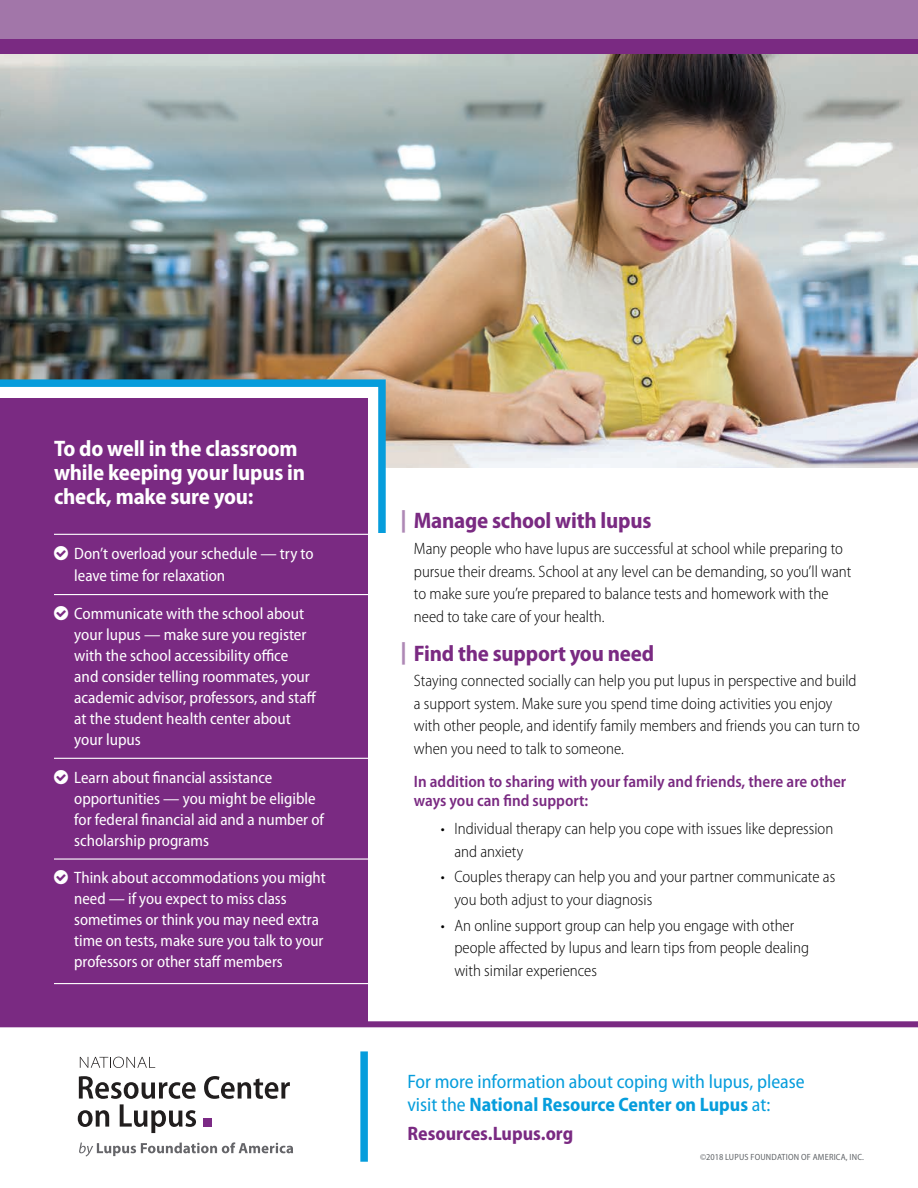
<style>
.page{position:relative;width:918px;height:1188px;background:#fff}
.page>*{position:absolute;margin:0;border:0;box-sizing:border-box;transform-origin:0 0}
.Text_Before_Bullet{font:700 semi-condensed 22.5px/24px "Myriad Pro";letter-spacing:-.01em;color:#fff}
.Subhead{font:700 semi-condensed 22.5px "Myriad Pro";letter-spacing:-.01em;color:#7a2a82}
.CTA{font:semi-condensed 19.5px/22.5px "Myriad Pro";color:#069ddc}
.URL{font:700 semi-condensed 19.5px "Myriad Pro";color:#7a2a82}
.t1{font:semi-condensed 16.5px/21px "Myriad Pro";color:#fff}
.Paragraph_Text{font:300 semi-condensed 16.5px/22.5px "Myriad Pro";color:#000}
.Last_Paragraph_Text{font:300 semi-condensed 16.5px/22.5px "Myriad Pro";color:#000}
.Text_Before_Bullet-2{font:600 semi-condensed 16.5px/19.5px "Myriad Pro";color:#7a2a82}
.Myriad_body_text{font:semi-condensed 9px "Myriad Pro";letter-spacing:.02em;color:#63666a}
.s1{font-weight:900;color:#ae88b5}
.s2{font-weight:700}
</style>
<div class="page">
<img style="left:0;top:54px;width:918px;height:414px">
<div style="left:0;top:1021px;width:918px;height:6px;background:#7a2a82"></div>
<div style="left:0;top:39px;width:918px;height:15px;background:#7a2a82"></div>
<div style="left:0;top:0;width:918px;height:39px;background:#a276a9"></div>
<svg style="left:0;top:380px;width:389px;height:153px"></svg>
<div style="left:0;top:399px;width:368px;height:626px;background:#7a2a82"></div>
<hr style="left:54px;top:534px;width:327px;height:1px;background:#fff">
<hr style="left:54px;top:594px;width:327px;height:1px;background:#fff">
<hr style="left:54px;top:758px;width:327px;height:1px;background:#fff">
<hr style="left:54px;top:858px;width:327px;height:2px;background:#fff">
<hr style="left:54px;top:983px;width:327px;height:1px;background:#fff">
<div style="left:360px;top:1051px;width:8px;height:111px;background:#069ddc"></div>
<svg style="left:80px;top:1057px;width:75px;height:11px"></svg>
<svg style="left:204px;top:1076px;width:86px;height:23px"></svg>
<svg style="left:78px;top:1076px;width:118px;height:57px"></svg>
<div style="left:203px;top:1118px;width:9px;height:9px;background:#7b2a85"></div>
<svg style="left:79px;top:1142px;width:214px;height:14px"></svg>
<p class="Text_Before_Bullet" style="left:54px;top:437px;width:253px">To do well in the classroom while keeping your lupus in check, make sure you:</p>
<p class="t1" style="left:74px;top:542px;width:241px;line-height:22.5px">Don’t overload your schedule — try to leave time for relaxation</p>
<p class="t1" style="left:74px;top:603px;width:244px">Communicate with the school about your lupus — make sure you register with the school accessibility office and consider telling roommates, your academic advisor, professors, and staff at the student health center about your lupus</p>
<p class="t1" style="left:74px;top:767px;width:251px">Learn about financial assistance opportunities — you might be eligible for federal financial aid and a number of scholarship programs</p>
<p class="t1" style="left:74px;top:868px;width:253px">Think about accommodations you might need — if you expect to miss class sometimes or think you may need extra time on tests, make sure you talk to your professors or other staff members</p>
<p class="Subhead" style="left:400px;top:508px;width:253px"><span class="s1">|</span> Manage school with lupus</p>
<p class="Last_Paragraph_Text" style="left:414px;top:538px;width:439px">Many people who have lupus are successful at school while preparing to pursue their dreams. School at any level can be demanding, so you’ll want to make sure you’re prepared to balance tests and homework with the need to take care of your health.</p>
<p class="Subhead" style="left:400px;top:640px;width:255px"><span class="s1">|</span> Find the support you need</p>
<p class="Paragraph_Text" style="left:414px;top:670px;width:447px">Staying connected socially can help you put lupus in perspective and build a support system. Make sure you spend time doing activities you enjoy with other people, and identify family members and friends you can turn to when you need to talk to someone.</p>
<p class="Text_Before_Bullet-2" style="left:414px;top:772px;width:434px">In addition to sharing with your family and friends, there are other ways you can find support:</p>
<p class="Paragraph_Text" style="left:454px;top:818px;width:380px;text-indent:-14px">• Individual therapy can help you cope with issues like depression and anxiety</p>
<p class="Paragraph_Text" style="left:454px;top:866px;width:382px;text-indent:-14px">• Couples therapy can help you and your partner communicate as you both adjust to your diagnosis</p>
<p class="Paragraph_Text" style="left:454px;top:914px;width:356px;text-indent:-14px">• An online support group can help you engage with other people affected by lupus and learn tips from people dealing with similar experiences</p>
<p class="CTA" style="left:407px;top:1071px;width:399px">For more information about coping with lupus, please visit the <span class="s2">National Resource Center on Lupus</span> at:</p>
<p class="URL" style="left:407px;top:1122px;width:167px">Resources.Lupus.org</p>
<p class="Myriad_body_text" style="left:700px;top:1152px;width:165px">©2018 LUPUS FOUNDATION OF AMERICA, INC.</p>
</div>
